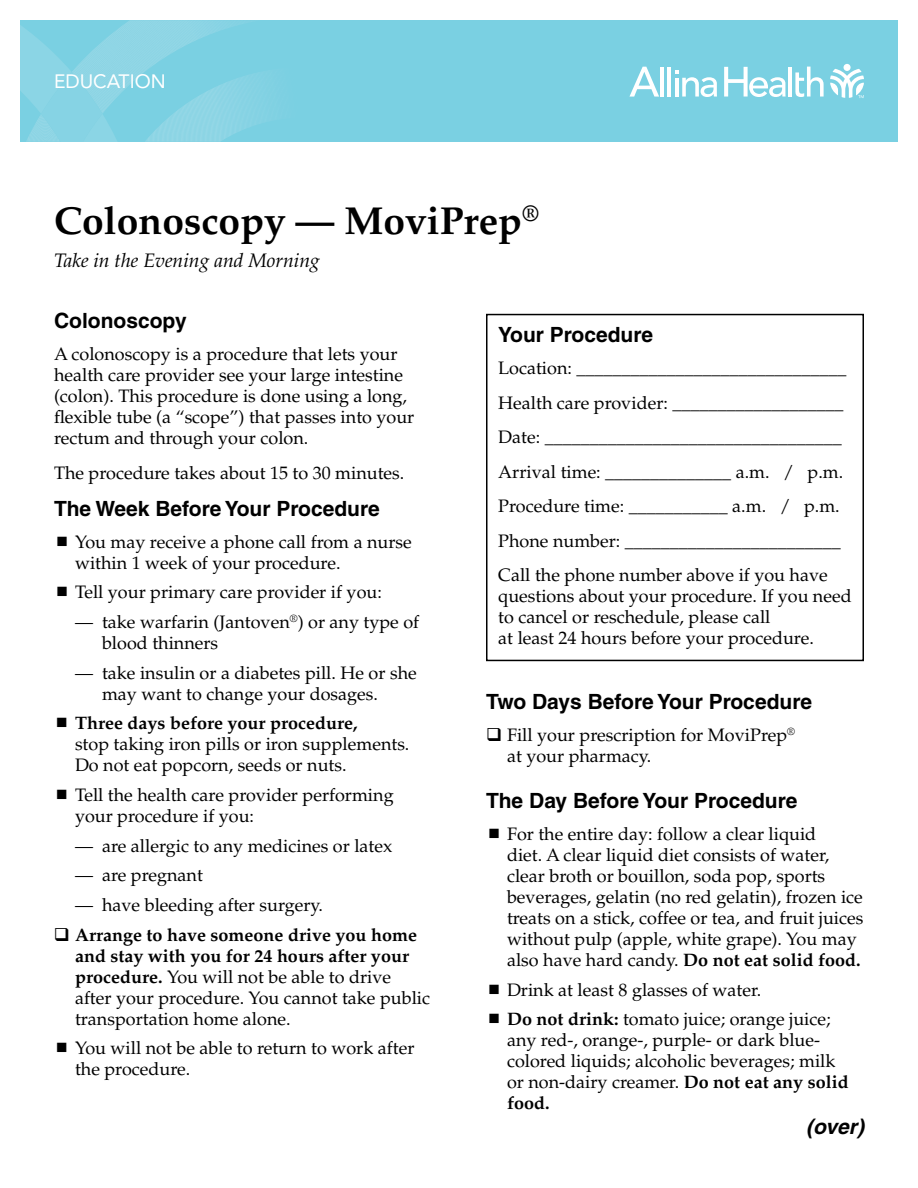
<style>
.page{position:relative;width:918px;height:1188px;background:#fff}
.page>*{position:absolute;margin:0;border:0;box-sizing:border-box;transform-origin:0 0}
.t1{font:700 39px "Palatino";color:#000}
.t2{font:700 21px "Helvetica";color:#000}
.t3{font:italic 700 21px "Helvetica";color:#000}
.t4{font:italic 19.5px "Palatino";color:#000}
.t5{font:19.2px "Avenir LT Std";color:#fff}
.t6{font:18px/21px "Palatino";color:#000}
.t7{font:700 18px "Palatino";color:#000}
.s1{font-weight:700}
</style>
<div class="page">
<div style="left:20px;top:20px;width:878px;height:122px;background:#7ad0e2"></div>
<svg style="left:20px;top:20px;width:246px;height:122px"></svg>
<svg style="left:830px;top:69px;width:34px;height:29px"></svg>
<div style="left:844px;top:64px;width:7px;height:7px;background:#fff;border-radius:50%"></div>
<hr style="left:660px;top:67px;width:4px;height:30px;background:#fff">
<hr style="left:667px;top:67px;width:4px;height:30px;background:#fff">
<hr style="left:789px;top:67px;width:3px;height:30px;background:#fff">
<svg style="left:795px;top:67px;width:29px;height:30px"></svg>
<svg style="left:675px;top:71px;width:42px;height:26px"></svg>
<svg style="left:629px;top:67px;width:30px;height:30px"></svg>
<svg style="left:724px;top:67px;width:62px;height:30px"></svg>
<div style="left:486px;top:314px;width:378px;height:347px;border:2px solid #000"></div>
<p class="t5" style="left:54px;top:70px;width:113px">EDUCATION</p>
<h1 class="t1" style="left:54px;top:198px;width:487px">Colonoscopy — MoviPrep<sup>®</sup></h1>
<p class="t4" style="left:54px;top:249px;width:267px">Take in the Evening and Morning</p>
<p class="t2" style="left:54px;top:308px;width:134px">Colonoscopy</p>
<p class="t6" style="left:54px;top:344px;width:362px">A colonoscopy is a procedure that lets your health care provider see your large intestine (colon). This procedure is done using a long, flexible tube (a “scope”) that passes into your rectum and through your colon.</p>
<p class="t6" style="left:54px;top:462px;width:352px">The procedure takes about 15 to 30 minutes.</p>
<p class="t2" style="left:54px;top:496px;width:327px">The Week Before Your Procedure</p>
<p class="t6" style="left:75px;top:532px;width:338px">You may receive a phone call from a nurse within 1 week of your procedure.</p>
<p class="t6" style="left:75px;top:582px;width:308px">Tell your primary care provider if you:</p>
<p class="t6" style="left:102px;top:612px;width:319px;text-indent:-27px">— take warfarin (Jantoven<sup>®</sup>) or any type of blood thinners</p>
<p class="t6" style="left:102px;top:662px;width:316px;text-indent:-27px">— take insulin or a diabetes pill. He or she may want to change your dosages.</p>
<p class="t7" style="left:75px;top:713px;width:284px">Three days before your procedure,</p>
<p class="t6" style="left:75px;top:734px;width:336px">stop taking iron pills or iron supplements.<br>Do not eat popcorn, seeds or nuts.</p>
<p class="t6" style="left:75px;top:785px;width:320px">Tell the health care provider performing your procedure if you:</p>
<p class="t6" style="left:75px;top:835px;width:319px">— are allergic to any medicines or latex</p>
<p class="t6" style="left:75px;top:865px;width:129px">— are pregnant</p>
<p class="t6" style="left:75px;top:895px;width:250px">— have bleeding after surgery.</p>
<p class="t6" style="left:75px;top:924px;width:357px"><span class="s1">Arrange to have someone drive you home and stay with you for 24 hours after your procedure.</span> You will not be able to drive after your procedure. You cannot take public transportation home alone.</p>
<p class="t6" style="left:75px;top:1038px;width:341px">You will not be able to return to work after the procedure.</p>
<p class="t2" style="left:498px;top:322px;width:157px">Your Procedure</p>
<p class="t6" style="left:498px;top:351px;width:350px;line-height:34.5px">Location: ______________________________ Health care provider: ___________________ Date: _________________________________ Arrival time: ______________ a.m. / p.m.<br>Procedure time: ___________ a.m. / p.m.<br>Phone number: ________________________ Call the phone number above if you have</p>
<p class="t6" style="left:498px;top:586px;width:355px">questions about your procedure. If you need to cancel or reschedule, please call<br>at least 24 hours before your procedure.</p>
<p class="t2" style="left:486px;top:689px;width:328px">Two Days Before Your Procedure</p>
<p class="t6" style="left:507px;top:725px;width:290px">Fill your prescription for MoviPrep<sup>® </sup>at your pharmacy.</p>
<p class="t2" style="left:486px;top:788px;width:313px">The Day Before Your Procedure</p>
<p class="t6" style="left:507px;top:824px;width:358px">For the entire day: follow a clear liquid<br>diet. A clear liquid diet consists of water, clear broth or bouillon, soda pop, sports beverages, gelatin (no red gelatin), frozen ice treats on a stick, coffee or tea, and fruit juices without pulp (apple, white grape). You may also have hard candy. <span class="s1">Do not eat solid food.</span></p>
<p class="t6" style="left:507px;top:975px;width:325px;line-height:29.7px">Drink at least 8 glasses of water.<br><span class="s1">Do not drink:</span> tomato juice; orange juice;</p>
<p class="t6" style="left:507px;top:1030px;width:343px">any red-, orange-, purple- or dark blue&shy;colored liquids; alcoholic beverages; milk or non-dairy creamer. <span class="s1">Do not eat any solid food.</span></p>
<p class="t3" style="left:806px;top:1114px;width:59px">(over)</p>
</div>
